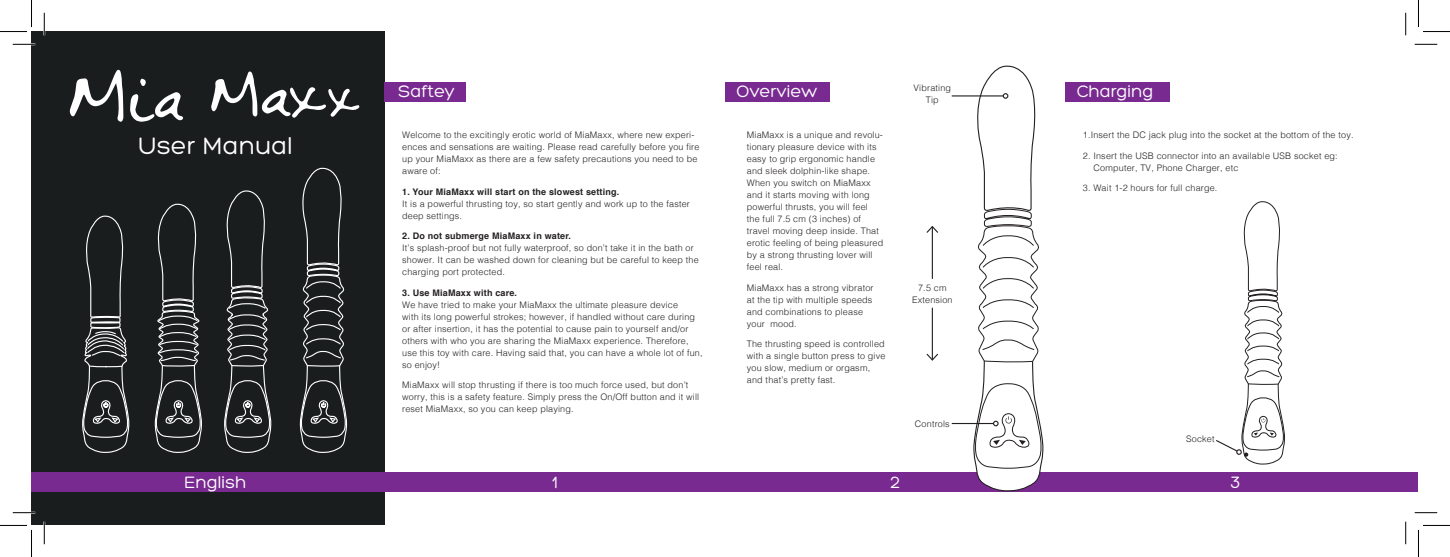
<style>
.page{position:relative;width:1450px;height:557px;background:#fff}
.page>*{position:absolute;margin:0;border:0;box-sizing:border-box;transform-origin:0 0}
.t1{font:25.5px "Hero";color:#fff}
.t2{font:17.85px "Hero";color:#fff}
.t3{font:300 9px/12px "Helvetica";letter-spacing:.02em;color:#231f20}
.s1{font-weight:700}
</style>
<div class="page">
<div style="left:32px;top:32px;width:353px;height:493px;background:#191d1d"></div>
<div style="left:32px;top:472px;width:1386px;height:19px;background:#792a91"></div>
<div style="left:385px;top:82px;width:81px;height:19px;background:#792a91"></div>
<div style="left:725px;top:82px;width:104px;height:19px;background:#792a91"></div>
<div style="left:1065px;top:82px;width:104px;height:19px;background:#792a91"></div>
<hr style="left:931px;top:226px;width:1px;height:52px;background:#231f20">
<svg style="left:926px;top:226px;width:12px;height:8px"></svg>
<hr style="left:931px;top:308px;width:1px;height:51px;background:#231f20">
<svg style="left:926px;top:352px;width:12px;height:9px"></svg>
<hr style="left:951px;top:95px;width:52px;height:1px;background:#231f20">
<hr style="left:951px;top:422px;width:42px;height:1px;background:#231f20">
<svg style="left:973px;top:65px;width:70px;height:427px"></svg>
<svg style="left:1216px;top:201px;width:68px;height:264px"></svg>
<svg style="left:69px;top:70px;width:54px;height:52px"></svg>
<svg style="left:211px;top:71px;width:148px;height:47px"></svg>
<svg style="left:130px;top:78px;width:53px;height:44px"></svg>
<svg style="left:82px;top:167px;width:265px;height:286px"></svg>
<hr style="left:13px;top:43px;width:22px;height:2px;background:#fff">
<hr style="left:13px;top:511px;width:22px;height:2px;background:#fff">
<hr style="left:43px;top:13px;width:2px;height:22px;background:#fff">
<hr style="left:43px;top:521px;width:2px;height:22px;background:#fff">
<svg style="left:13px;top:44px;width:22px;height:1px"></svg>
<svg style="left:1414px;top:44px;width:22px;height:1px"></svg>
<svg style="left:13px;top:512px;width:22px;height:1px"></svg>
<svg style="left:1414px;top:512px;width:22px;height:1px"></svg>
<svg style="left:44px;top:13px;width:1px;height:22px"></svg>
<svg style="left:44px;top:521px;width:1px;height:22px"></svg>
<svg style="left:1405px;top:13px;width:1px;height:22px"></svg>
<svg style="left:1405px;top:521px;width:1px;height:22px"></svg>
<svg style="left:0;top:0;width:32px;height:32px"></svg>
<svg style="left:0;top:524px;width:32px;height:32px"></svg>
<svg style="left:1418px;top:0;width:31px;height:32px"></svg>
<svg style="left:1418px;top:524px;width:31px;height:32px"></svg>
<p class="t1" style="left:138px;top:133px;width:156px">User Manual</p>
<p class="t2" style="left:398px;top:82px;width:58px">Saftey</p>
<p class="t2" style="left:736px;top:82px;width:82px">Overview</p>
<p class="t2" style="left:1076px;top:82px;width:78px">Charging</p>
<p class="t3" style="left:746px;top:128px;width:138px">MiaMaxx is a unique and revolu&shy;tionary pleasure device with its easy to grip ergonomic handle and sleek dolphin-like shape.<br>When you switch on MiaMaxx and it starts moving with long powerful thrusts, you will feel<br>the full 7.5 cm (3 inches) of travel moving deep inside. That erotic feeling of being pleasured by a strong thrusting lover will feel real.</p>
<p class="t3" style="left:746px;top:281px;width:128px">MiaMaxx has a strong vibrator at the tip with multiple speeds and combinations to please your mood.</p>
<p class="t3" style="left:746px;top:337px;width:140px">The thrusting speed is controlled with a single button press to give you slow, medium or orgasm, and that’s pretty fast.</p>
<p class="t3" style="left:913px;top:81px;width:39px;text-align:center">Vibrating<br>Tip</p>
<p class="t3" style="left:1082px;top:128px;width:272px">1.Insert the DC jack plug into the socket at the bottom of the toy.</p>
<p class="t3" style="left:1093px;top:149px;width:246px;text-indent:-11px">2. Insert the USB connector into an available USB socket eg:<br>Computer, TV, Phone Charger, etc</p>
<p class="t3" style="left:1082px;top:181px;width:136px">3. Wait 1-2 hours for full charge.</p>
<p class="t3" style="left:402px;top:128px;width:299px">Welcome to the excitingly erotic world of MiaMaxx, where new experi&shy;ences and sensations are waiting. Please read carefully before you fire up your MiaMaxx as there are a few safety precautions you need to be aware of:</p>
<p class="t3" style="left:402px;top:185px;width:289px"><span class="s1">1. Your MiaMaxx will start on the slowest setting.<br></span>It is a powerful thrusting toy, so start gently and work up to the faster deep settings.</p>
<p class="t3" style="left:402px;top:229px;width:298px"><span class="s1">2. Do not submerge MiaMaxx in water.<br></span>It’s splash-proof but not fully waterproof, so don’t take it in the bath or shower. It can be washed down for cleaning but be careful to keep the charging port protected.</p>
<p class="t3" style="left:402px;top:286px;width:302px"><span class="s1">3. Use MiaMaxx with care.<br></span>We have tried to make your MiaMaxx the ultimate pleasure device<br>with its long powerful strokes; however, if handled without care during or after insertion, it has the potential to cause pain to yourself and/or others with who you are sharing the MiaMaxx experience. Therefore, use this toy with care. Having said that, you can have a whole lot of fun, so enjoy!</p>
<p class="t3" style="left:402px;top:378px;width:298px">MiaMaxx will stop thrusting if there is too much force used, but don’t worry, this is a safety feature. Simply press the On/Off button and it will reset MiaMaxx, so you can keep playing.</p>
<p class="t3" style="left:912px;top:280px;width:42px;text-align:center">7.5 cm<br>Extension</p>
<p class="t3" style="left:914px;top:416px;width:36px">Controls</p>
<p class="t3" style="left:1186px;top:432px;width:30px">Socket</p>
<p class="t2" style="left:184px;top:472px;width:64px">English</p>
<p class="t2" style="left:552px;top:472px;width:7px">1</p>
<p class="t2" style="left:890px;top:472px;width:12px">2</p>
<p class="t2" style="left:1230px;top:472px;width:12px">3</p>
</div>
